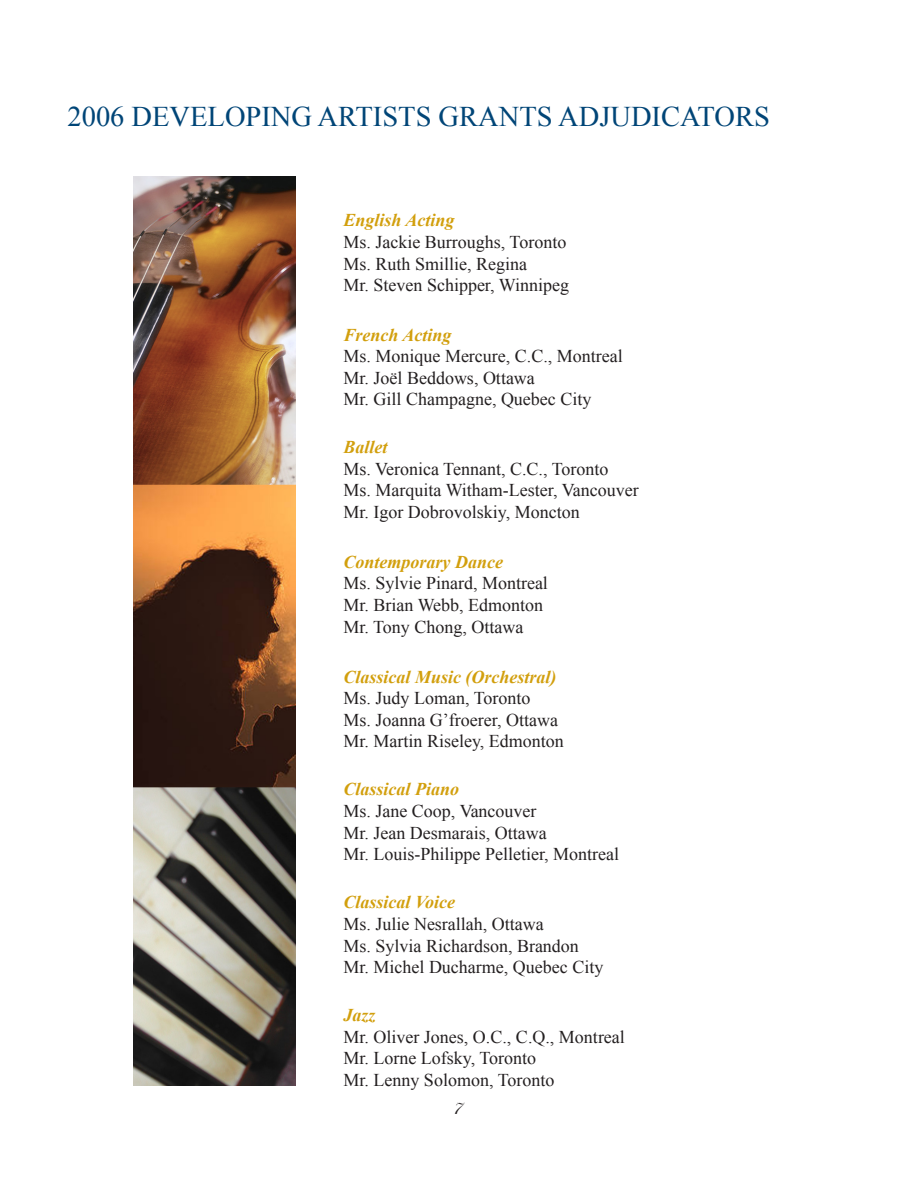
<style>
.page{position:relative;width:918px;height:1188px;background:#fff}
.page>*{position:absolute;margin:0;border:0;box-sizing:border-box;transform-origin:0 0}
.t1{font:28.5px "Times New Roman";color:#004577}
.t2{font:21px "Edwardian Script ITC";color:#231f20}
.t3{font:18px/21.6px "Times New Roman";color:#231f20}
.t4{font:italic 700 18px "Times New Roman";color:#d29f0d}
</style>
<div class="page">
<img style="left:134px;top:177px;width:162px;height:909px">
<h1 class="t1" style="left:68px;top:97px;width:704px">2006 DEVELOPING ARTISTS GRANTS ADJUDICATORS</h1>
<p class="t4" style="left:344px;top:208px;width:112px">English Acting</p>
<p class="t3" style="left:344px;top:231px;width:227px">Ms. Jackie Burroughs, Toronto<br>Ms. Ruth Smillie, Regina<br>Mr. Steven Schipper, Winnipeg</p>
<p class="t4" style="left:344px;top:322px;width:109px">French Acting</p>
<p class="t3" style="left:344px;top:345px;width:281px">Ms. Monique Mercure, C.C., Montreal<br>Mr. Joël Beddows, Ottawa<br>Mr. Gill Champagne, Quebec City</p>
<p class="t4" style="left:344px;top:435px;width:46px">Ballet</p>
<p class="t3" style="left:344px;top:458px;width:297px">Ms. Veronica Tennant, C.C., Toronto<br>Ms. Marquita Witham-Lester, Vancouver<br>Mr. Igor Dobrovolskiy, Moncton</p>
<p class="t4" style="left:344px;top:549px;width:161px">Contemporary Dance</p>
<p class="t3" style="left:344px;top:572px;width:206px">Ms. Sylvie Pinard, Montreal<br>Mr. Brian Webb, Edmonton<br>Mr. Tony Chong, Ottawa</p>
<p class="t4" style="left:344px;top:664px;width:215px">Classical Music (Orchestral)</p>
<p class="t3" style="left:344px;top:687px;width:222px">Ms. Judy Loman, Toronto<br>Ms. Joanna G’froerer, Ottawa<br>Mr. Martin Riseley, Edmonton</p>
<p class="t4" style="left:344px;top:777px;width:117px">Classical Piano</p>
<p class="t3" style="left:344px;top:800px;width:277px">Ms. Jane Coop, Vancouver<br>Mr. Jean Desmarais, Ottawa<br>Mr. Louis-Philippe Pelletier, Montreal</p>
<p class="t4" style="left:344px;top:890px;width:113px">Classical Voice</p>
<p class="t3" style="left:344px;top:913px;width:261px">Ms. Julie Nesrallah, Ottawa<br>Ms. Sylvia Richardson, Brandon<br>Mr. Michel Ducharme, Quebec City</p>
<p class="t4" style="left:344px;top:1003px;width:34px">Jazz</p>
<p class="t3" style="left:344px;top:1026px;width:283px">Mr. Oliver Jones, O.C., C.Q., Montreal<br>Mr. Lorne Lofsky, Toronto<br>Mr. Lenny Solomon, Toronto</p>
<p class="t2" style="left:451px;top:1096px;width:12px">7</p>
</div>
